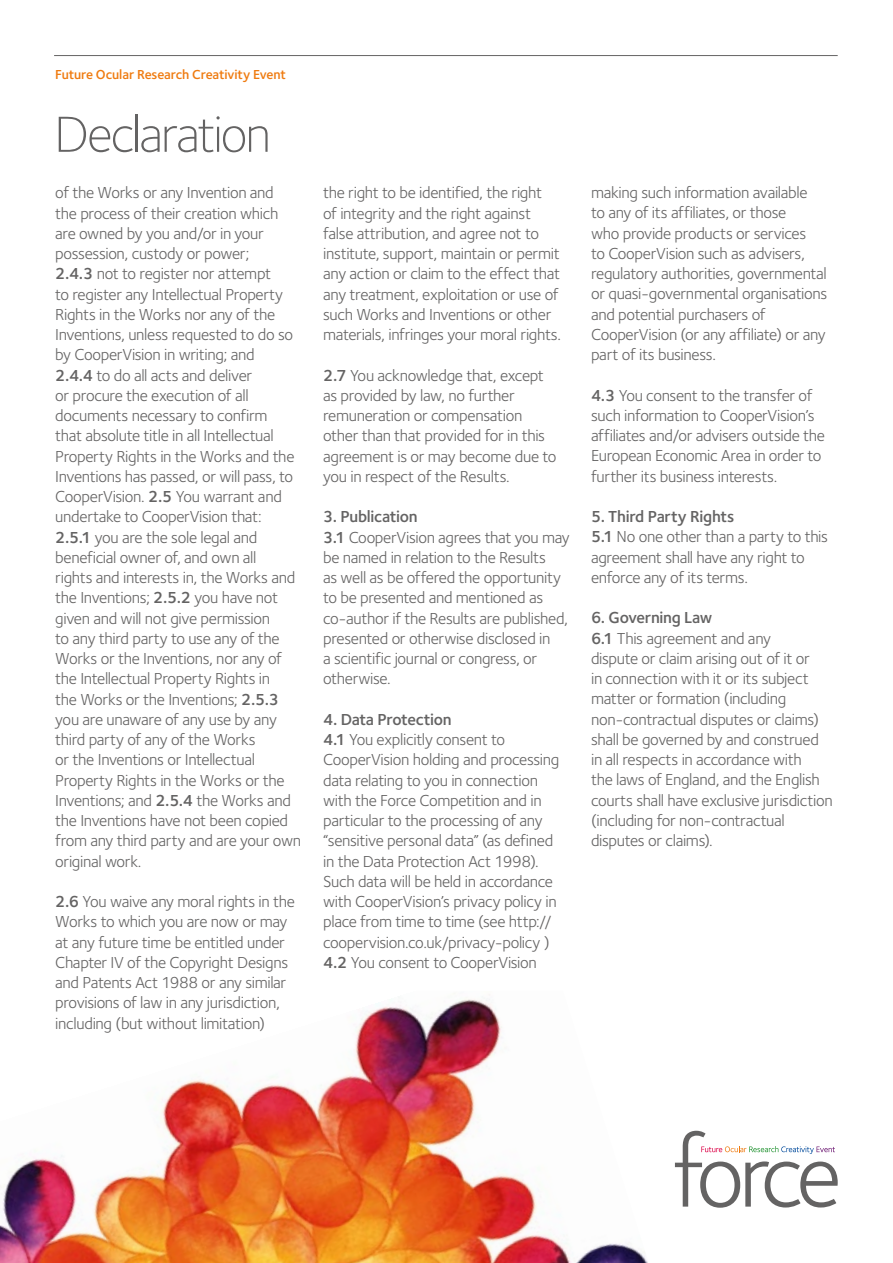
<style>
.page{position:relative;width:893px;height:1263px;background:#fff}
.page>*{position:absolute;margin:0;border:0;box-sizing:border-box;transform-origin:0 0}
.t1{font:300 52.5px "Foundry Sterling OT3";letter-spacing:-.045em;color:#646363}
.t2{font:16.5px/20.2px "Foundry Sterling OT3";letter-spacing:-.02em;color:#646363}
.t3{font:600 13.5px "Foundry Sterling OT3";letter-spacing:-.01em;color:#ef7b10}
.s1{font-weight:600}
</style>
<div class="page">
<img style="left:0;top:999px;width:648px;height:264px">
<hr style="left:54px;top:55px;width:784px;height:1px;background:#646363">
<svg style="left:675px;top:1131px;width:163px;height:77px"></svg>
<p class="t3" style="left:55px;top:64px;width:232px">Future Ocular Research Creativity Event</p>
<h1 class="t1" style="left:54px;top:97px;width:218px">Declaration</h1>
<p class="t2" style="left:55px;top:182px;width:247px">of the Works or any Invention and<br>the process of their creation which are owned by you and/or in your possession, custody or power;<br><span class="s1">2.4.3</span> not to register nor attempt<br>to register any Intellectual Property Rights in the Works nor any of the Inventions, unless requested to do so by CooperVision in writing; and<br><span class="s1">2.4.4</span> to do all acts and deliver<br>or procure the execution of all documents necessary to confirm<br>that absolute title in all Intellectual Property Rights in the Works and the Inventions has passed, or will pass, to CooperVision. <span class="s1">2.5</span> You warrant and undertake to CooperVision that:<br><span class="s1">2.5.1</span> you are the sole legal and beneficial owner of, and own all<br>rights and interests in, the Works and the Inventions; <span class="s1">2.5.2</span> you have not given and will not give permission<br>to any third party to use any of the Works or the Inventions, nor any of the Intellectual Property Rights in<br>the Works or the Inventions; <span class="s1">2.5.3 </span>you are unaware of any use by any third party of any of the Works<br>or the Inventions or Intellectual Property Rights in the Works or the Inventions; and <span class="s1">2.5.4</span> the Works and the Inventions have not been copied from any third party and are your own original work.</p>
<p class="t2" style="left:55px;top:890px;width:241px"><span class="s1">2.6</span> You waive any moral rights in the Works to which you are now or may at any future time be entitled under Chapter IV of the Copyright Designs and Patents Act 1988 or any similar provisions of law in any jurisdiction, including (but without limitation)</p>
<p class="t2" style="left:323px;top:182px;width:239px">the right to be identified, the right<br>of integrity and the right against false attribution, and agree not to institute, support, maintain or permit any action or claim to the effect that any treatment, exploitation or use of such Works and Inventions or other materials, infringes your moral rights.</p>
<p class="t2" style="left:323px;top:364px;width:235px"><span class="s1">2.7</span> You acknowledge that, except as provided by law, no further remuneration or compensation other than that provided for in this agreement is or may become due to you in respect of the Results.</p>
<p class="t2" style="left:323px;top:505px;width:248px"><span class="s1">3. Publication<br>3.1</span> CooperVision agrees that you may be named in relation to the Results<br>as well as be offered the opportunity to be presented and mentioned as co-author if the Results are published, presented or otherwise disclosed in<br>a scientific journal or congress, or otherwise.</p>
<p class="t2" style="left:323px;top:708px;width:238px"><span class="s1">4. Data Protection<br>4.1</span> You explicitly consent to CooperVision holding and processing data relating to you in connection with the Force Competition and in particular to the processing of any “sensitive personal data” (as defined in the Data Protection Act 1998).<br>Such data will be held in accordance with CooperVision’s privacy policy in place from time to time (see http:// coopervision.co.uk/privacy-policy )<br><span class="s1">4.2</span> You consent to CooperVision</p>
<p class="t2" style="left:591px;top:181px;width:238px">making such information available<br>to any of its affiliates, or those<br>who provide products or services<br>to CooperVision such as advisers, regulatory authorities, governmental or quasi-governmental organisations and potential purchasers of CooperVision (or any affiliate) or any part of its business.</p>
<p class="t2" style="left:591px;top:384px;width:235px"><span class="s1">4.3</span> You consent to the transfer of such information to CooperVision’s affiliates and/or advisers outside the European Economic Area in order to further its business interests.</p>
<p class="t2" style="left:591px;top:505px;width:238px"><span class="s1">5. Third Party Rights<br>5.1</span> No one other than a party to this agreement shall have any right to enforce any of its terms.</p>
<p class="t2" style="left:591px;top:607px;width:243px"><span class="s1">6. Governing Law<br>6.1</span> This agreement and any<br>dispute or claim arising out of it or<br>in connection with it or its subject matter or formation (including non-contractual disputes or claims) shall be governed by and construed in all respects in accordance with<br>the laws of England, and the English courts shall have exclusive jurisdiction (including for non-contractual disputes or claims).</p>
</div>
